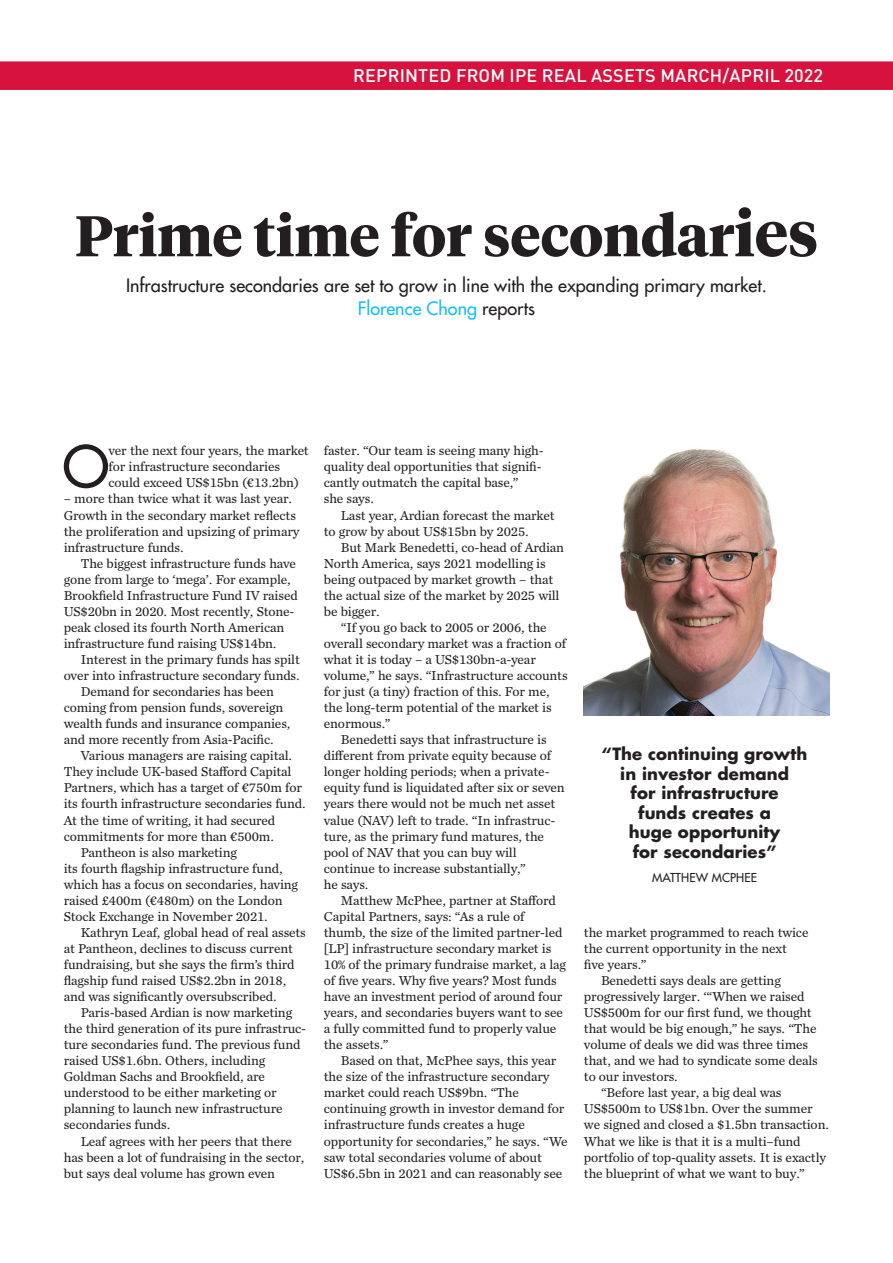
<style>
.page{position:relative;width:893px;height:1263px;background:#fff}
.page>*{position:absolute;margin:0;border:0;box-sizing:border-box;transform-origin:0 0}
.RA2_01_big_headline{font:700 57px "Tiempos Headline";letter-spacing:-.005em;color:#231f20}
.RA1_03_Ragged_drop_c{font:500 56.1px "Futura Std";color:#231f20}
.RA3_05_STANDFIRST{font:500 18px/22.5px "Futura Std";color:#231f20;text-align:center}
.t1{font:500 18px "DINOT";letter-spacing:.01em;color:#fff}
.RA3_09_Feature_quote{font:700 16.5px/19.5px "Futura Std";letter-spacing:.005em;color:#231f20;text-align:center}
.RA1_03_Body_text_rag{font:13.5px/16px "Chronicle Text G2";letter-spacing:-.01em;color:#231f20}
.RA1_03_Ragged_drop_c-2{font:13.5px/16px "Chronicle Text G2";letter-spacing:-.01em;color:#231f20}
.RA3_06_Quote_attribu{font:500 12px "Futura Std";letter-spacing:.01em;color:#231f20}
.s1{font-size:63px}
.s2{color:#15c0f2}
</style>
<div class="page">
<div style="left:0;top:61px;width:893px;height:29px;background:#d7123e"></div>
<img style="left:584px;top:449px;width:245px;height:266px">
<p class="t1" style="left:353px;top:62px;width:471px">REPRINTED FROM IPE REAL ASSETS MARCH/APRIL 2022</p>
<p class="RA2_01_big_headline" style="left:75px;top:197px;width:745px">Prime time for secondar<span class="s1">ies</span></p>
<p class="RA3_05_STANDFIRST" style="left:126px;top:275px;width:642px">Infrastructure secondaries are set to grow in line with the expanding primary market.<br><span class="s2">Florence Chong</span> reports</p>
<p class="RA1_03_Ragged_drop_c" style="left:63px;top:432px;width:48px">O</p>
<p class="RA1_03_Ragged_drop_c-2" style="left:109px;top:442px;width:202px">ver the next four years, the market for infrastructure secondaries could exceed US$15bn (€13.2bn)</p>
<p class="RA1_03_Ragged_drop_c-2" style="left:64px;top:490px;width:237px">– more than twice what it was last year.<br>Growth in the secondary market reflects the proliferation and upsizing of primary infrastructure funds.</p>
<p class="RA1_03_Body_text_rag" style="left:64px;top:554px;width:235px;text-indent:17px">The biggest infrastructure funds have gone from large to ‘mega’. For example, Brookfield Infrastructure Fund IV raised US$20bn in 2020. Most recently, Stone&shy;peak closed its fourth North American infrastructure fund raising US$14bn.</p>
<p class="RA1_03_Body_text_rag" style="left:64px;top:651px;width:238px;text-align:right">Interest in the primary funds has spilt over into infrastructure secondary funds.</p>
<p class="RA1_03_Body_text_rag" style="left:64px;top:683px;width:228px;text-indent:17px">Demand for secondaries has been coming from pension funds, sovereign wealth funds and insurance companies, and more recently from Asia-Pacific.</p>
<p class="RA1_03_Body_text_rag" style="left:64px;top:747px;width:243px;text-indent:17px">Various managers are raising capital.<br>They include UK-based Stafford Capital Partners, which has a target of €750m for its fourth infrastructure secondaries fund.<br>At the time of writing, it had secured commitments for more than €500m.</p>
<p class="RA1_03_Body_text_rag" style="left:64px;top:843px;width:236px;text-indent:17px">Pantheon is also marketing<br>its fourth flagship infrastructure fund, which has a focus on secondaries, having raised £400m (€480m) on the London Stock Exchange in November 2021.</p>
<p class="RA1_03_Body_text_rag" style="left:64px;top:923px;width:244px;text-indent:17px">Kathryn Leaf, global head of real assets at Pantheon, declines to discuss current fundraising, but she says the firm’s third flagship fund raised US$2.2bn in 2018, and was significantly oversubscribed.</p>
<p class="RA1_03_Body_text_rag" style="left:64px;top:1004px;width:244px;text-indent:17px">Paris-based Ardian is now marketing the third generation of its pure infrastruc&shy;ture secondaries fund. The previous fund raised US$1.6bn. Others, including Goldman Sachs and Brookfield, are understood to be either marketing or planning to launch new infrastructure secondaries funds.</p>
<p class="RA1_03_Body_text_rag" style="left:64px;top:1132px;width:242px;text-indent:17px">Leaf agrees with her peers that there has been a lot of fundraising in the sector, but says deal volume has grown even</p>
<p class="RA1_03_Body_text_rag" style="left:324px;top:442px;width:221px">faster. “Our team is seeing many high&shy;quality deal opportunities that signifi&shy;cantly outmatch the capital base,”<br>she says.</p>
<p class="RA1_03_Body_text_rag" style="left:324px;top:506px;width:232px;text-indent:17px">Last year, Ardian forecast the market to grow by about US$15bn by 2025.</p>
<p class="RA1_03_Body_text_rag" style="left:324px;top:538px;width:242px;text-indent:17px">But Mark Benedetti, co-head of Ardian<br>North America, says 2021 modelling is being outpaced by market growth – that the actual size of the market by 2025 will be bigger.</p>
<p class="RA1_03_Body_text_rag" style="left:324px;top:619px;width:245px;text-indent:17px">“If you go back to 2005 or 2006, the overall secondary market was a fraction of what it is today – a US$130bn-a-year volume,” he says. “Infrastructure accounts for just (a tiny) fraction of this. For me, the long-term potential of the market is enormous.”</p>
<p class="RA1_03_Body_text_rag" style="left:324px;top:731px;width:242px;text-indent:17px">Benedetti says that infrastructure is different from private equity because of longer holding periods; when a private&shy;equity fund is liquidated after six or seven years there would not be much net asset value (NAV) left to trade. “In infrastruc&shy;ture, as the primary fund matures, the pool of NAV that you can buy will continue to increase substantially,”<br>he says.</p>
<p class="RA1_03_Body_text_rag" style="left:324px;top:891px;width:244px;text-indent:17px">Matthew McPhee, partner at Stafford Capital Partners, says: “As a rule of thumb, the size of the limited partner-led [LP] infrastructure secondary market is 10% of the primary fundraise market, a lag of five years. Why five years? Most funds have an investment period of around four years, and secondaries buyers want to see a fully committed fund to properly value the assets.”</p>
<p class="RA1_03_Body_text_rag" style="left:324px;top:1052px;width:245px;text-indent:17px">Based on that, McPhee says, this year the size of the infrastructure secondary market could reach US$9bn. “The continuing growth in investor demand for infrastructure funds creates a huge opportunity for secondaries,” he says. “We saw total secondaries volume of about US$6.5bn in 2021 and can reasonably see</p>
<p class="RA3_09_Feature_quote" style="left:602px;top:744px;width:207px">“The continuing growth in investor demand<br>for infrastructure<br>funds creates a<br>huge opportunity<br>for secondaries”</p>
<p class="RA3_06_Quote_attribu" style="left:652px;top:870px;width:107px">MATTHEW MCPHEE</p>
<p class="RA1_03_Body_text_rag" style="left:584px;top:923px;width:226px">the market programmed to reach twice the current opportunity in the next five years.”</p>
<p class="RA1_03_Body_text_rag" style="left:584px;top:972px;width:235px;text-indent:17px">Benedetti says deals are getting progressively larger. ‘“When we raised US$500m for our first fund, we thought that would be big enough,” he says. “The volume of deals we did was three times that, and we had to syndicate some deals to our investors.</p>
<p class="RA1_03_Body_text_rag" style="left:584px;top:1084px;width:247px;text-indent:17px">“Before last year, a big deal was US$500m to US$1bn. Over the summer we signed and closed a $1.5bn transaction.<br>What we like is that it is a multi–fund portfolio of top-quality assets. It is exactly the blueprint of what we want to buy.”</p>
</div>
